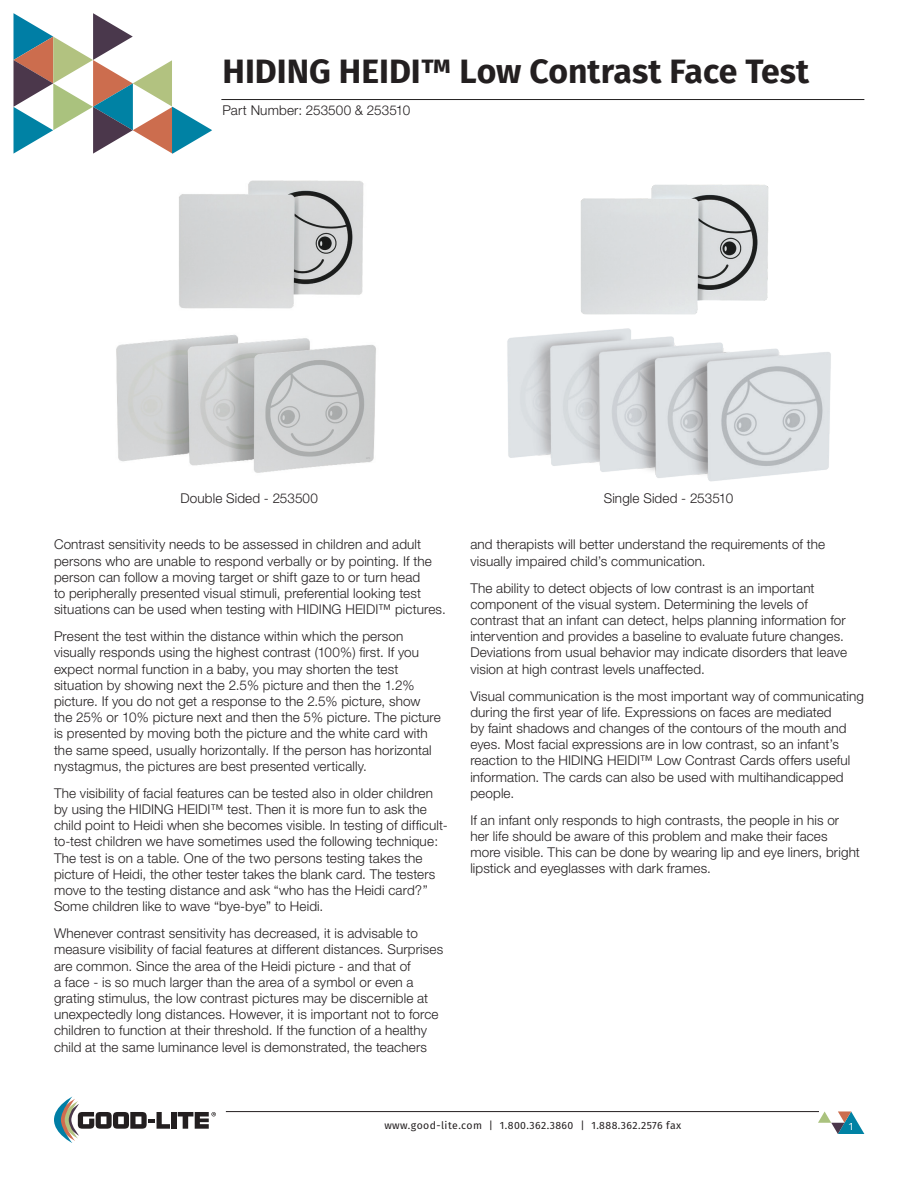
<style>
.page{position:relative;width:918px;height:1188px;background:#fff}
.page>*{position:absolute;margin:0;border:0;box-sizing:border-box;transform-origin:0 0}
.t1{font:700 33.75px "Fira Sans";color:#231f20}
.Body_Text{font:300 13.5px/16.2px "Helvetica Neue";letter-spacing:.01em;color:#231f20}
.t2{font:10.5px "Fira Sans";letter-spacing:.04em;color:#231f20}
.t3{font:10.5px "Fira Sans";color:#fff}
</style>
<div class="page">
<svg style="left:13px;top:13px;width:199px;height:141px"></svg>
<div style="left:171px;top:1112px;width:5px;height:17px;background:#231f20"></div>
<svg style="left:178px;top:1112px;width:38px;height:17px"></svg>
<svg style="left:54px;top:1097px;width:116px;height:46px"></svg>
<hr style="left:226px;top:1111px;width:593px;height:1px;background:#231f20">
<svg style="left:818px;top:1111px;width:46px;height:23px"></svg>
<hr style="left:221px;top:99px;width:643px;height:1px;background:#231f20">
<img style="left:116px;top:180px;width:260px;height:293px">
<img style="left:507px;top:184px;width:324px;height:298px">
<h1 class="t1" style="left:223px;top:42px;width:588px">HIDING HEIDI™ Low Contrast Face Test</h1>
<p class="Body_Text" style="left:223px;top:102px;width:189px">Part Number: 253500 &amp; 253510</p>
<p class="Body_Text" style="left:180px;top:490px;width:139px">Double Sided - 253500</p>
<p class="Body_Text" style="left:604px;top:490px;width:131px">Single Sided - 253510</p>
<p class="Body_Text" style="left:54px;top:536px;width:393px">Contrast sensitivity needs to be assessed in children and adult persons who are unable to respond verbally or by pointing. If the person can follow a moving target or shift gaze to or turn head<br>to peripherally presented visual stimuli, preferential looking test situations can be used when testing with HIDING HEIDI™ pictures.</p>
<p class="Body_Text" style="left:54px;top:628px;width:388px">Present the test within the distance within which the person visually responds using the highest contrast (100%) first. If you expect normal function in a baby, you may shorten the test situation by showing next the 2.5% picture and then the 1.2% picture. If you do not get a response to the 2.5% picture, show the 25% or 10% picture next and then the 5% picture. The picture is presented by moving both the picture and the white card with the same speed, usually horizontally. If the person has horizontal nystagmus, the pictures are best presented vertically.</p>
<p class="Body_Text" style="left:54px;top:785px;width:395px">The visibility of facial features can be tested also in older children by using the HIDING HEIDI™ test. Then it is more fun to ask the child point to Heidi when she becomes visible. In testing of difficult&shy;to-test children we have sometimes used the following technique:<br>The test is on a table. One of the two persons testing takes the picture of Heidi, the other tester takes the blank card. The testers move to the testing distance and ask “who has the Heidi card?” Some children like to wave “bye-bye” to Heidi.</p>
<p class="Body_Text" style="left:54px;top:925px;width:391px">Whenever contrast sensitivity has decreased, it is advisable to measure visibility of facial features at different distances. Surprises are common. Since the area of the Heidi picture - and that of<br>a face - is so much larger than the area of a symbol or even a grating stimulus, the low contrast pictures may be discernible at unexpectedly long distances. However, it is important not to force children to function at their threshold. If the function of a healthy child at the same luminance level is demonstrated, the teachers</p>
<p class="Body_Text" style="left:470px;top:536px;width:356px">and therapists will better understand the requirements of the visually impaired child’s communication.</p>
<p class="Body_Text" style="left:470px;top:579px;width:378px">The ability to detect objects of low contrast is an important component of the visual system. Determining the levels of contrast that an infant can detect, helps planning information for intervention and provides a baseline to evaluate future changes.<br>Deviations from usual behavior may indicate disorders that leave vision at high contrast levels unaffected.</p>
<p class="Body_Text" style="left:470px;top:687px;width:395px">Visual communication is the most important way of communicating during the first year of life. Expressions on faces are mediated<br>by faint shadows and changes of the contours of the mouth and eyes. Most facial expressions are in low contrast, so an infant’s reaction to the HIDING HEIDI™ Low Contrast Cards offers useful information. The cards can also be used with multihandicapped people.</p>
<p class="Body_Text" style="left:470px;top:812px;width:391px">If an infant only responds to high contrasts, the people in his or her life should be aware of this problem and make their faces more visible. This can be done by wearing lip and eye liners, bright lipstick and eyeglasses with dark frames.</p>
<p class="t2" style="left:384px;top:1117px;width:298px">www.good-lite.com | 1.800.362.3860 | 1.888.362.2576 fax</p>
<p class="t3" style="left:849px;top:1118px;width:6px">1</p>
</div>
